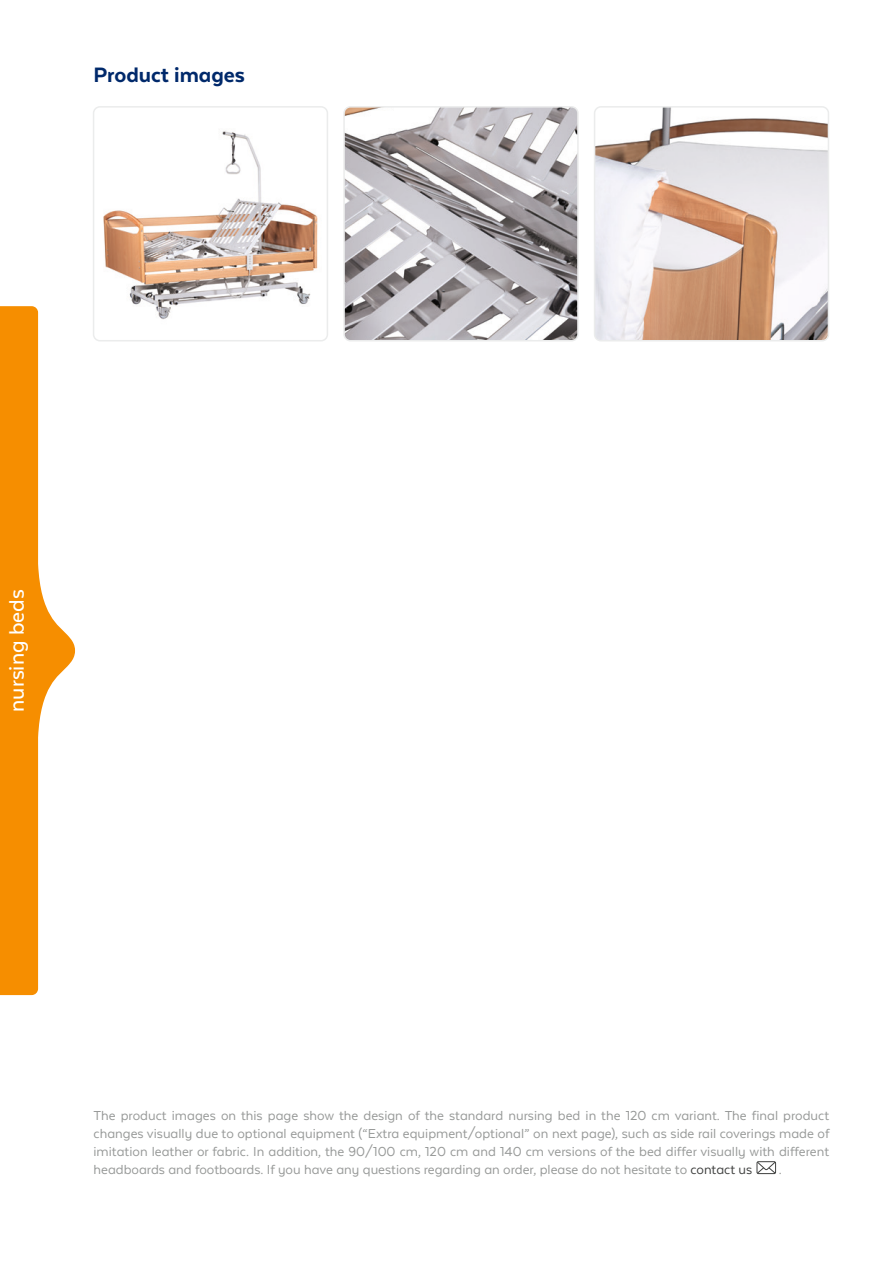
<style>
.page{position:relative;width:893px;height:1263px;background:#fff}
.page>*{position:absolute;margin:0;border:0;box-sizing:border-box;transform-origin:0 0}
.t1{font:800 24px "Texta Alt";color:#00296b}
.t2{font:500 24px "Texta Alt";color:#fff}
.t3{font:15px/18px "Texta Alt";color:#979998;text-align:justify}
.s1{color:#404140}
</style>
<div class="page">
<svg style="left:0;top:306px;width:75px;height:689px;fill:#f68e00"></svg>
<img style="left:597px;top:109px;width:229px;height:232px">
<div style="left:594px;top:106px;width:235px;height:235px;border:2px solid #ebecec;border-radius:6px"></div>
<img style="left:346px;top:109px;width:230px;height:229px">
<div style="left:343px;top:106px;width:236px;height:235px;border:2px solid #ebecec;border-radius:6px"></div>
<img style="left:96px;top:130px;width:229px;height:211px">
<div style="left:93px;top:106px;width:235px;height:235px;border:2px solid #ebecec;border-radius:6px"></div>
<svg style="left:758px;top:1163px;width:16px;height:9px"></svg>
<div style="left:756px;top:1161px;width:20px;height:13px;border:1px solid #404140"></div>
<p class="t1" style="left:94px;top:62px;width:153px">Product images</p>
<h1 class="t2" style="left:4px;top:712px;width:124px;rotate:-90deg">nursing beds</h1>
<p class="t3" style="left:94px;top:1106px;width:737px">The product images on this page show the design of the standard nursing bed in the 120 cm variant. The final product changes visually due to optional equipment (“Extra equipment/optional” on next page), such as side rail coverings made of imitation leather or fabric. In addition, the 90/100 cm, 120 cm and 140 cm versions of the bed differ visually with different headboards and footboards. If you have any questions regarding an order, please do not hesitate to <span class="s1">contact us</span></p>
<p class="t3" style="left:779px;top:1160px;width:4px">.</p>
</div>
